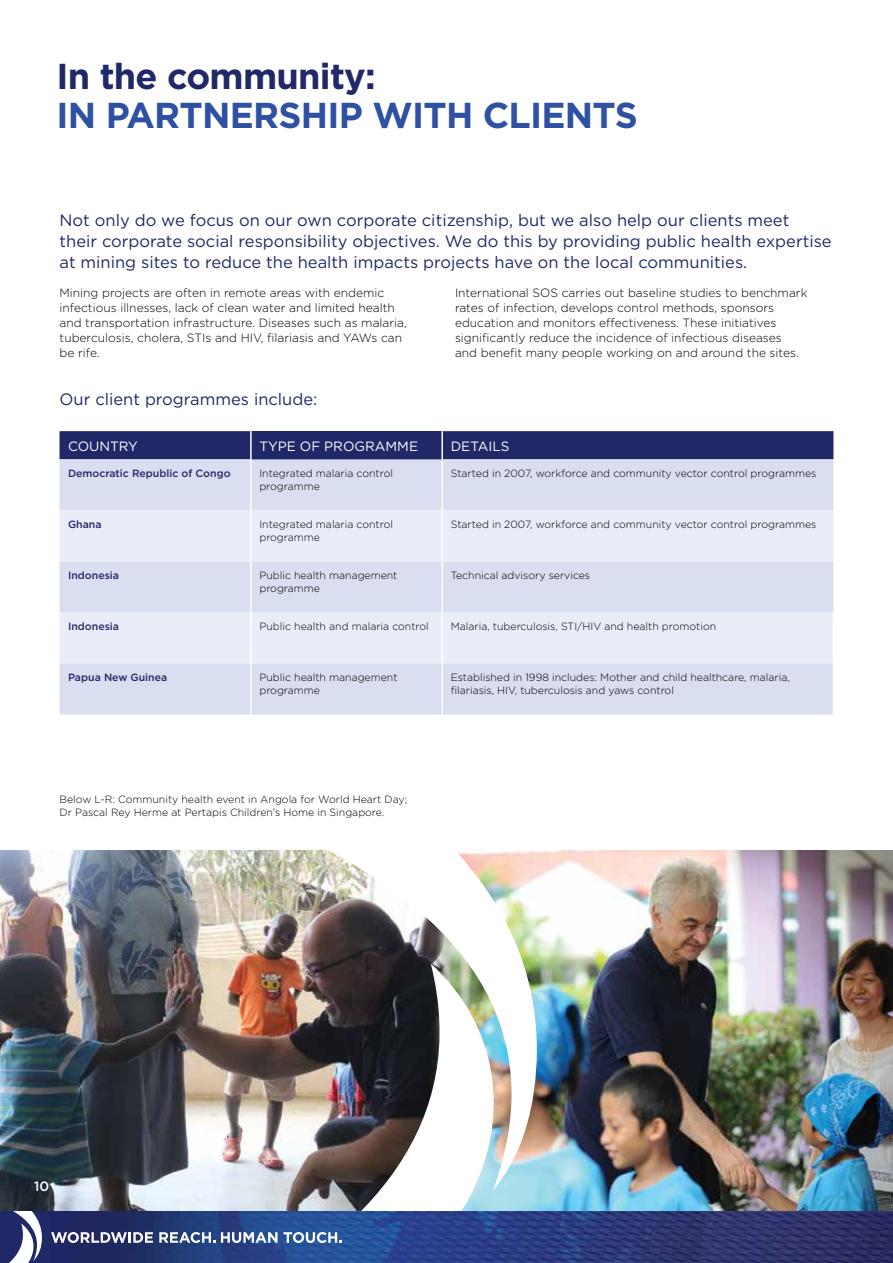
<style>
.page{position:relative;width:893px;height:1263px;background:#fff}
.page>*{position:absolute;margin:0;border:0;box-sizing:border-box;transform-origin:0 0}
.t1{font:700 36px "Gotham";letter-spacing:-.02em;color:#2e51a3}
.t2{font:700 36px "Gotham";letter-spacing:-.02em;color:#202867}
.t3{font:16.5px/21px "Gotham HTF";color:#202867}
.t4{font:13.5px "Gotham HTF";color:#fff}
.t5{font:500 13.5px "Gotham";color:#fff}
.t6{font:300 12px/15px "Gotham";color:#000}
.t7{font:300 10.5px/13.5px "Gotham";color:#000}
.t8{font:500 10.5px "Gotham";color:#202867}
</style>
<div class="page">
<img style="left:538px;top:850px;width:355px;height:362px">
<img style="left:0;top:663px;width:538px;height:549px">
<img style="left:42px;top:1212px;width:851px;height:51px">
<svg style="left:51px;top:1232px;width:102px;height:11px"></svg>
<svg style="left:159px;top:1232px;width:56px;height:11px"></svg>
<svg style="left:221px;top:1232px;width:56px;height:11px"></svg>
<svg style="left:283px;top:1232px;width:59px;height:11px"></svg>
<svg style="left:0;top:1212px;width:42px;height:51px"></svg>
<div style="left:60px;top:431px;width:773px;height:28px;background:#202867"></div>
<div style="left:251px;top:431px;width:191px;height:28px;background:#202867"></div>
<div style="left:60px;top:459px;width:773px;height:51px;background:#d9def0"></div>
<svg style="left:60px;top:510px;width:773px;height:153px;background:#e4e7f4"></svg>
<div style="left:60px;top:663px;width:773px;height:51px;background:#d9def0"></div>
<hr style="left:250px;top:459px;width:2px;height:51px;background:#fff">
<hr style="left:441px;top:459px;width:2px;height:51px;background:#fff">
<hr style="left:250px;top:510px;width:2px;height:51px;background:#fff">
<hr style="left:441px;top:510px;width:2px;height:51px;background:#fff">
<hr style="left:250px;top:561px;width:2px;height:51px;background:#fff">
<hr style="left:441px;top:561px;width:2px;height:51px;background:#fff">
<hr style="left:250px;top:431px;width:2px;height:28px;background:#fff">
<hr style="left:441px;top:431px;width:2px;height:28px;background:#fff">
<hr style="left:250px;top:612px;width:2px;height:51px;background:#fff">
<hr style="left:441px;top:612px;width:2px;height:51px;background:#fff">
<hr style="left:250px;top:663px;width:2px;height:51px;background:#fff">
<hr style="left:441px;top:663px;width:2px;height:51px;background:#fff">
<h1 class="t2" style="left:57px;top:56px;width:321px">I N THE COMMUNITY:</h1>
<h1 class="t1" style="left:57px;top:95px;width:578px">IN PARTNERSHIP WITH CLIENTS</h1>
<p class="t3" style="left:60px;top:210px;width:774px">Not only do we focus on our own corporate citizenship, but we also help our clients meet<br>their corporate social responsibility objectives. We do this by providing public health expertise at mining sites to reduce the health impacts projects have on the local communities.</p>
<p class="t6" style="left:60px;top:285px;width:349px">Mining projects are often in remote areas with endemic infectious illnesses, lack of clean water and limited health and transportation infrastructure. Diseases such as malaria, tuberculosis, cholera, STIs and HIV, filariasis and YAWs can be rife.</p>
<p class="t6" style="left:455px;top:285px;width:354px">International SOS carries out baseline studies to benchmark rates of infection, develops control methods, sponsors education and monitors effectiveness. These initiatives significantly reduce the incidence of infectious diseases<br>and benefit many people working on and around the sites.</p>
<h2 class="t3" style="left:60px;top:388px;width:259px">Our client programmes include:</h2>
<p class="t4" style="left:68px;top:439px;width:42px">Countr</p>
<p class="t4" style="left:128px;top:439px;width:11px">y</p>
<p class="t4" style="left:259px;top:439px;width:86px">Type of Programme</p>
<p class="t4" style="left:451px;top:439px;width:20px">Details</p>
<p class="t8" style="left:68px;top:467px;width:164px">Democratic Republic of Congo</p>
<p class="t7" style="left:259px;top:466px;width:135px">Integrated malaria control programme</p>
<p class="t7" style="left:451px;top:466px;width:367px">Started in 2007, workforce and community vector control programmes</p>
<p class="t8" style="left:68px;top:518px;width:35px">Ghana</p>
<p class="t7" style="left:259px;top:517px;width:135px">Integrated malaria control programme</p>
<p class="t7" style="left:451px;top:517px;width:367px">Started in 2007, workforce and community vector control programmes</p>
<p class="t8" style="left:68px;top:569px;width:53px">Indonesia</p>
<p class="t7" style="left:259px;top:568px;width:140px">Public health management programme</p>
<p class="t7" style="left:451px;top:568px;width:141px">Technical advisory services</p>
<p class="t8" style="left:68px;top:620px;width:53px">Indonesia</p>
<p class="t7" style="left:259px;top:619px;width:171px">Public health and malaria control</p>
<p class="t7" style="left:451px;top:619px;width:267px">Malaria, tuberculosis, STI/HIV and health promotion</p>
<p class="t8" style="left:68px;top:671px;width:101px">Papua New Guinea</p>
<p class="t7" style="left:259px;top:670px;width:140px">Public health management programme</p>
<p class="t7" style="left:451px;top:670px;width:340px">Established in 1998 includes: Mother and child healthcare, malaria, filariasis, HIV, tuberculosis and yaws control</p>
<p class="t7" style="left:60px;top:792px;width:349px">Below L-R: Community health event in Angola for World Heart Day;<br>Dr Pascal Rey Herme at Pertapis Children’s Home in Singapore.</p>
<p class="t5" style="left:34px;top:1179px;width:17px">10</p>
</div>
